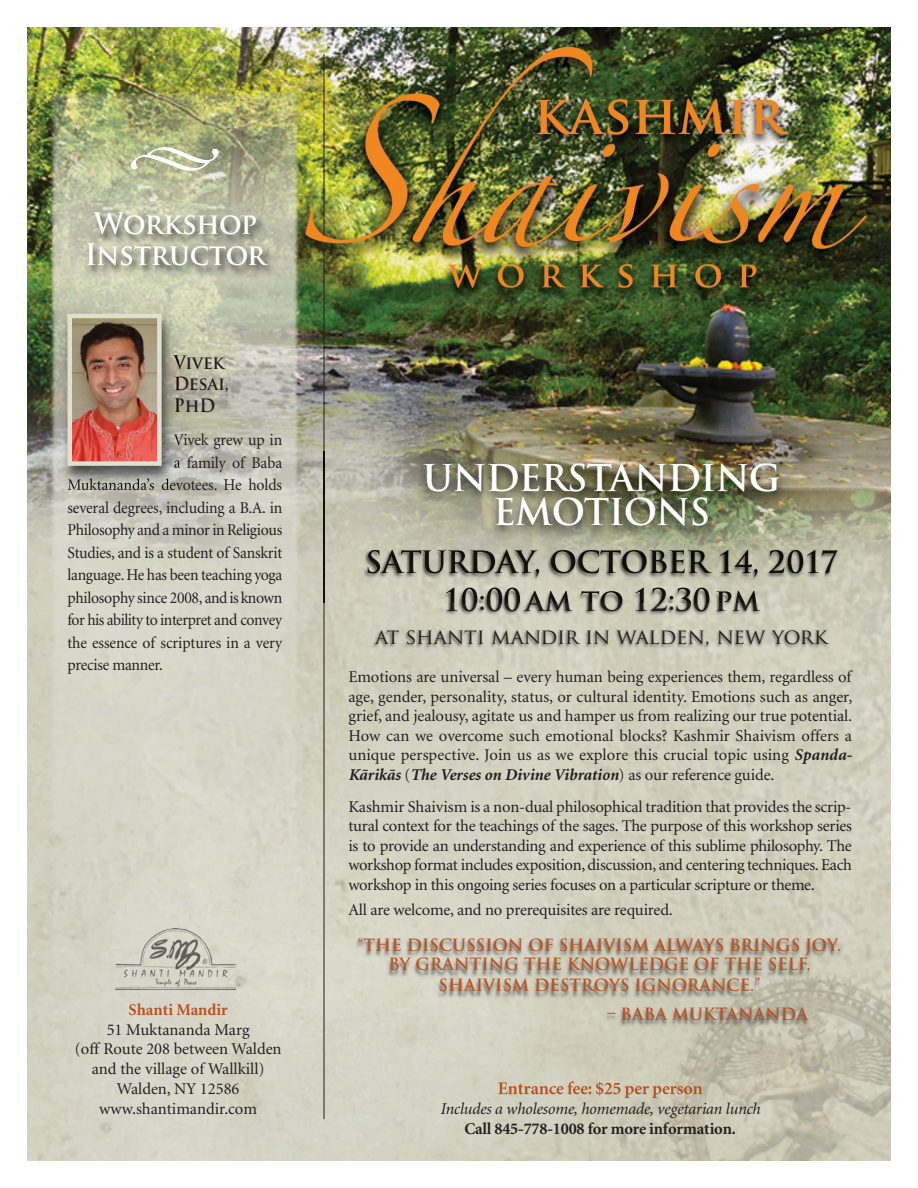
<style>
.page{position:relative;width:918px;height:1188px;background:#fff}
.page>*{position:absolute;margin:0;border:0;box-sizing:border-box;transform-origin:0 0}
.t1{font:700 36px/34.5px "Trajan Pro";letter-spacing:-.02em;color:#fff;text-align:center}
.t2{font:700 30px "Trajan Pro";letter-spacing:-.01em;color:#231f20}
.t3{font:700 28.95px/31px "Trajan Pro";letter-spacing:-.01em;color:#fff;text-align:center;scale:.95 1}
.t4{font:21px "Trajan Pro";letter-spacing:-.015em;color:#231f20}
.t5{font:700 18px/21.6px "Trajan Pro";letter-spacing:-.01em;color:#231f20;scale:.95 1}
.t6{font:16.5px/19.5px "Minion";letter-spacing:-.01em;color:#231f20;text-align:justify}
.t7{font:16.5px "Minion";letter-spacing:-.01em;color:#231f20;scale:.95 1}
.t8{font:700 16.5px/20.4px "Trajan Pro";color:#b75324;text-align:center}
.t9{font:italic 16.5px "Minion";letter-spacing:-.01em;color:#231f20}
.t10{font:700 16.5px "Minion";letter-spacing:-.01em;color:#231f20}
.t11{font:16.5px "Minion";letter-spacing:-.03em;color:#231f20;scale:.95 1}
.t12{font:700 16.5px "Minion";color:#b75324}
.s1{font-weight:700;font-style:italic}
</style>
<div class="page">
<img style="left:28px;top:28px;width:862px;height:1132px">
<hr style="left:324px;top:243px;width:1px;height:876px;background:#231f20">
<hr style="left:324px;top:54px;width:1px;height:182px;background:#231f20">
<img style="left:325px;top:603px;width:552px;height:133px">
<img style="left:115px;top:928px;width:121px;height:62px">
<img style="left:58px;top:309px;width:120px;height:178px">
<svg style="left:173px;top:355px;width:5px;height:12px"></svg>
<img style="left:175px;top:377px;width:3px;height:14px">
<img style="left:175px;top:398px;width:3px;height:14px">
<svg style="left:174px;top:434px;width:4px;height:12px"></svg>
<svg style="left:174px;top:459px;width:4px;height:10px"></svg>
<img style="left:68px;top:479px;width:64px;height:8px">
<img style="left:73px;top:319px;width:84px;height:142px">
<div style="left:68px;top:314px;width:94px;height:152px;border:4px solid #dfe0d0"></div>
<img style="left:306px;top:451px;width:585px;height:152px">
<img style="left:324px;top:451px;width:1px;height:152px">
<img style="left:368px;top:550px;width:93px;height:23px">
<img style="left:769px;top:550px;width:15px;height:23px">
<img style="left:788px;top:550px;width:15px;height:23px">
<img style="left:807px;top:550px;width:12px;height:23px">
<img style="left:822px;top:550px;width:15px;height:23px">
<img style="left:446px;top:588px;width:56px;height:15px">
<img style="left:505px;top:588px;width:15px;height:15px">
<img style="left:524px;top:588px;width:143px;height:15px">
<img style="left:694px;top:588px;width:15px;height:15px">
<img style="left:716px;top:591px;width:44px;height:12px">
<img style="left:331px;top:929px;width:537px;height:165px">
<img style="left:498px;top:1081px;width:76px;height:13px">
<img style="left:53px;top:203px;width:255px;height:104px">
<svg style="left:131px;top:147px;width:88px;height:24px;background:#a9af87"></svg>
<h3 class="t3" style="left:85px;top:209px;width:192px">Workshop<br>Instructor</h3>
<p class="t5" style="left:174px;top:352px;width:60px">Vivek<br>Desai,<br>PhD</p>
<p class="t7" style="left:174px;top:434px;width:116px">Vivek grew up in</p>
<p class="t7" style="left:174px;top:456px;width:116px">a family of Baba</p>
<p class="t7" style="left:67px;top:479px;width:228px">Muktananda’s devotees. He holds</p>
<p class="t7" style="left:67px;top:501px;width:228px">several degrees, including a B.A. in</p>
<p class="t7" style="left:67px;top:524px;width:228px">Philosophy and a minor in Religious</p>
<p class="t7" style="left:67px;top:546px;width:228px">Studies, and is a student of Sanskrit</p>
<p class="t7" style="left:67px;top:569px;width:228px">language. He has been teaching yoga</p>
<p class="t7" style="left:67px;top:591px;width:228px">philosophy since 2008, and is known</p>
<p class="t11" style="left:67px;top:614px;width:228px">for his ability to interpret and convey</p>
<p class="t7" style="left:67px;top:636px;width:228px">the essence of scriptures in a very</p>
<p class="t7" style="left:67px;top:659px;width:102px">precise manner.</p>
<p class="t12" style="left:129px;top:1003px;width:101px">Shanti Mandir</p>
<p class="t6" style="left:75px;top:1021px;width:208px;text-align:center">51 Muktananda Marg<br>(off Route 208 between Walden and the village of Wallkill)<br>Walden, NY 12586 www.shantimandir.com</p>
<h1 class="t1" style="left:423px;top:461px;width:359px">UNDERSTANDING<br>EMOTIONS</h1>
<h2 class="t2" style="left:443px;top:583px;width:319px">10:00am to 12:30pm</h2>
<p class="t4" style="left:375px;top:624px;width:454px">AT SHANTI MANDIR IN WALDEN, NEW YORK</p>
<p class="t6" style="left:348px;top:669px;width:505px">Emotions are universal – every human being experiences them, regardless of age, gender, personality, status, or cultural identity. Emotions such as anger, grief, and jealousy, agitate us and hamper us from realizing our true potential.<br>How can we overcome such emotional blocks? Kashmir Shaivism offers a unique perspective. Join us as we explore this crucial topic using <span class="s1">Spanda-Karikas</span> (<span class="s1">The Verses on Divine Vibration</span>) as our reference guide.</p>
<p class="t6" style="left:348px;top:798px;width:505px">Kashmir Shaivism is a non-dual philosophical tradition that provides the scrip&shy;tural context for the teachings of the sages. The purpose of this workshop series is to provide an understanding and experience of this sublime philosophy. The workshop format includes exposition, discussion, and centering techniques. Each workshop in this ongoing series focuses on a particular scripture or theme.</p>
<p class="t6" style="left:348px;top:901px;width:326px">All are welcome, and no prerequisites are required.</p>
<p class="t8" style="left:358px;top:935px;width:485px">“THE DISCUSSION OF SHAIVISM ALWAYS BRINGS JOY.<br>BY GRANTING THE KNOWLEDGE OF THE SELF,<br>SHAIVISM DESTROYS IGNORANCE.”</p>
<p class="t8" style="left:621px;top:1004px;width:189px">BABA MUKTANANDA</p>
<p class="t9" style="left:440px;top:1103px;width:322px">Includes a wholesome, homemade, vegetarian lunch</p>
<p class="t10" style="left:465px;top:1122px;width:273px">Call 845-778-1008 for more information.</p>
</div>
